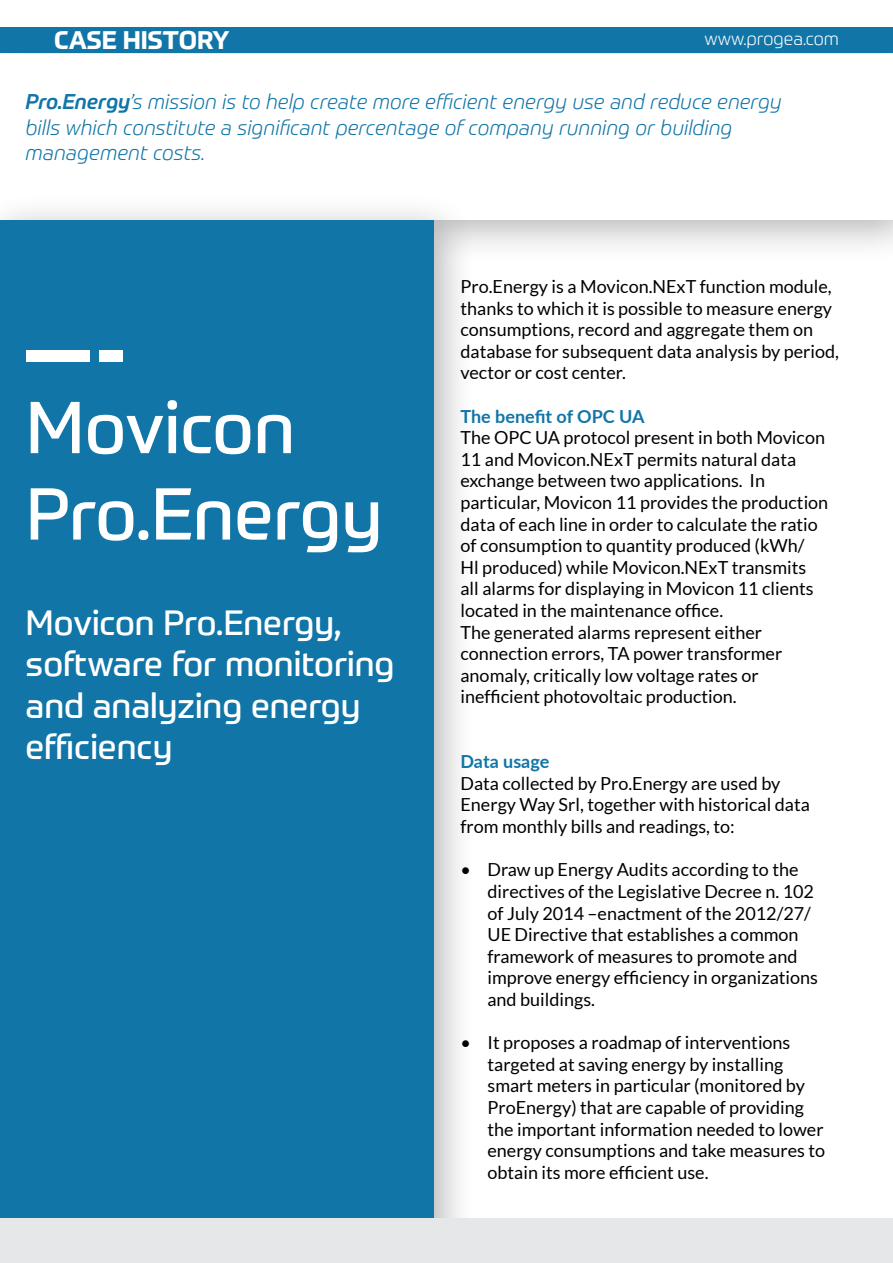
<style>
.page{position:relative;width:893px;height:1263px;background:#fff}
.page>*{position:absolute;margin:0;border:0;box-sizing:border-box;transform-origin:0 0}
.t1{font:72px/86.4px "Prometo";color:#fff}
.t2{font:34.5px/41.4px "Prometo";color:#fff}
.t3{font:700 25.05px "Prometo";color:#fff}
.t4{font:italic 300 21px/25.2px "Prometo";color:#1175a7}
.t5{font:18px/21.6px "Lato";color:#000}
.t6{font:700 18px "Lato";color:#1175a7}
.t7{font:300 18px "Prometo";color:#fff}
.s1{font-weight:500}
</style>
<div class="page">
<div style="left:0;top:27px;width:893px;height:237px;background:#000;opacity:.3"></div>
<div style="left:0;top:55px;width:893px;height:165px;background:#fff"></div>
<div style="left:0;top:192px;width:478px;height:1071px;background:#000;opacity:.3"></div>
<div style="left:0;top:220px;width:434px;height:1043px;background:#1175a7"></div>
<div style="left:26px;top:350px;width:64px;height:11px;background:#fff"></div>
<div style="left:100px;top:350px;width:23px;height:11px;background:#fff"></div>
<div style="left:0;top:1218px;width:893px;height:45px;background:#e6e7e8"></div>
<div style="left:0;top:27px;width:893px;height:26px;background:#1175a7"></div>
<h3 class="t3" style="left:54px;top:25px;width:177px">CASE HISTORY</h3>
<p class="t7" style="left:705px;top:28px;width:136px">www.progea.com</p>
<p class="t4" style="left:26px;top:89px;width:758px"><span class="s1">Pro.Energy</span>’s mission is to help create more efficient energy use and reduce energy bills which constitute a significant percentage of company running or building management costs.</p>
<h1 class="t1" style="left:26px;top:384px;width:358px">Movicon<br>Pro.Energy</h1>
<h2 class="t2" style="left:26px;top:602px;width:371px">Movicon Pro.Energy, software for monitoring and analyzing energy efficiency</h2>
<p class="t5" style="left:460px;top:276px;width:380px">Pro.Energy is a Movicon.NExT function module, thanks to which it is possible to measure energy consumptions, record and aggregate them on database for subsequent data analysis by period, vector or cost center.</p>
<p class="t6" style="left:460px;top:403px;width:186px">The benefit of OPC UA</p>
<p class="t5" style="left:460px;top:427px;width:369px">The OPC UA protocol present in both Movicon 11 and Movicon.NExT permits natural data exchange between two applications. In particular, Movicon 11 provides the production data of each line in order to calculate the ratio of consumption to quantity produced (kWh/<br>Hl produced) while Movicon.NExT transmits all alarms for displaying in Movicon 11 clients located in the maintenance office.<br>The generated alarms represent either connection errors, TA power transformer anomaly, critically low voltage rates or inefficient photovoltaic production.</p>
<p class="t6" style="left:460px;top:748px;width:90px">Data usage</p>
<p class="t5" style="left:460px;top:772px;width:351px">Data collected by Pro.Energy are used by<br>Energy Way Srl, together with historical data from monthly bills and readings, to:</p>
<p class="t5" style="left:487px;top:859px;width:332px;text-indent:-27px">• Draw up Energy Audits according to the directives of the Legislative Decree n. 102 of July 2014 –enactment of the 2012/27/ UE Directive that establishes a common framework of measures to promote and improve energy efficiency in organizations and buildings.</p>
<p class="t5" style="left:487px;top:1032px;width:339px;text-indent:-27px">• It proposes a roadmap of interventions targeted at saving energy by installing smart meters in particular (monitored by ProEnergy) that are capable of providing the important information needed to lower energy consumptions and take measures to obtain its more efficient use.</p>
</div>
